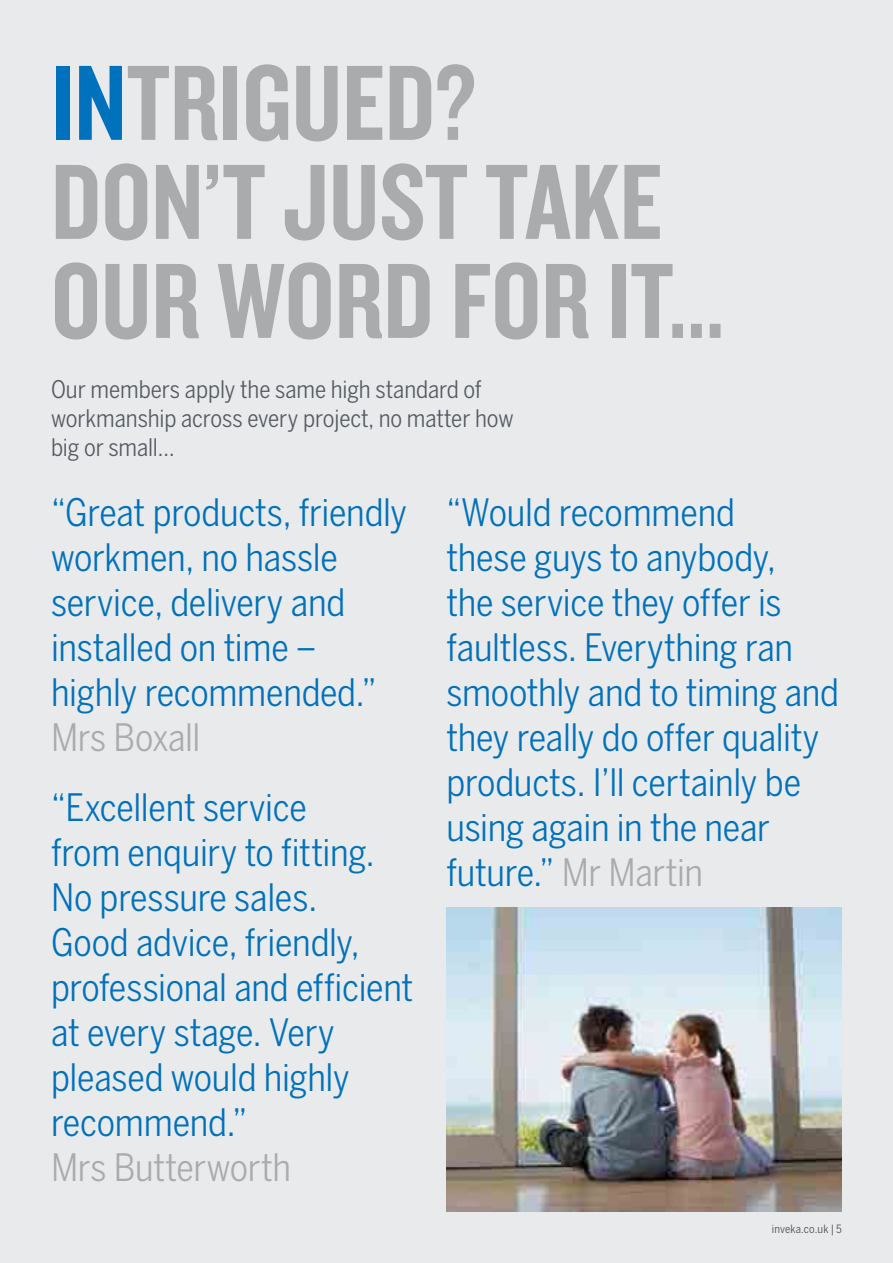
<style>
.page{position:relative;width:893px;height:1263px;background:#fff}
.page>*{position:absolute;margin:0;border:0;box-sizing:border-box;transform-origin:0 0}
.t1{font:111px/99px "Knockout 49 Liteweight";color:#a9abac}
.t2{font:condensed 37.5px/45px "Benton Sans";letter-spacing:-.005em;color:#0071bc}
.t3{font:condensed 37.5px "Benton Sans";letter-spacing:-.01em;color:#a9abac}
.t4{font:condensed 24px/28.8px "Benton Sans";color:#545962}
.t5{font:condensed 11.4px "Benton Sans";letter-spacing:.015em;color:#474c55}
.s1{color:#0071bc}
.s2{color:#a9abac}
</style>
<div class="page">
<div style="left:1px;top:0;width:892px;height:1263px;background:#e9eaec"></div>
<img style="left:446px;top:907px;width:396px;height:305px">
<h1 class="t1" style="left:51px;top:64px;width:675px"><span class="s1">IN</span>TRIGUED?<br>DON’T JUST TAKE<br>OUR WORD FOR IT…</h1>
<p class="t4" style="left:51px;top:377px;width:464px">Our members apply the same high standard of workmanship across every project, no matter how big or small…</p>
<p class="t2" style="left:51px;top:493px;width:358px">“Great products, friendly workmen, no hassle service, delivery and installed on time – highly recommended.”</p>
<p class="t3" style="left:51px;top:723px;width:151px">Mrs Boxall</p>
<p class="t2" style="left:446px;top:493px;width:394px">“Would recommend<br>these guys to anybody,<br>the service they offer is faultless. Everything ran smoothly and to timing and they really do offer quality products. I’ll certainly be using again in the near future.” <span class="s2">Mr Martin</span></p>
<p class="t2" style="left:51px;top:789px;width:364px">“Excellent service<br>from enquiry to fitting.<br>No pressure sales.<br>Good advice, friendly, professional and efficient at every stage. Very pleased would highly recommend.”</p>
<p class="t3" style="left:51px;top:1154px;width:242px">Mrs Butterworth</p>
<p class="t5" style="left:772px;top:1225px;width:72px">inveka.co.uk | 5</p>
</div>
